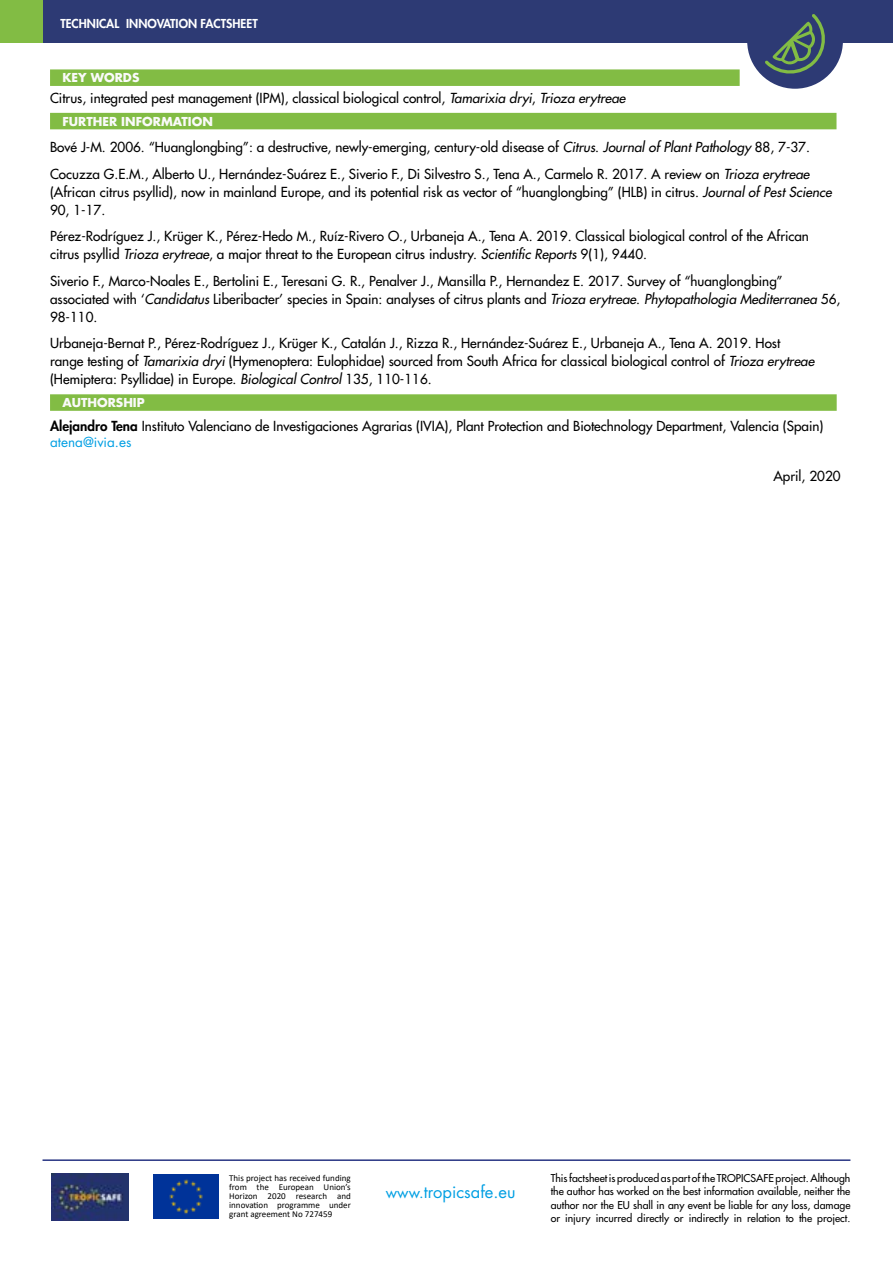
<style>
.page{position:relative;width:893px;height:1263px;background:#fff}
.page>*{position:absolute;margin:0;border:0;box-sizing:border-box;transform-origin:0 0}
.t1{font:16.5px "Futura Std";color:#009fe3}
.t2{font:500 13.5px/18px "Futura Std";color:#000}
.t3{font:700 12px "Futura Std";color:#fafafa}
.t4{font:800 12px "Futura Std";color:#fff}
.t5{font:500 10.5px/13.5px "Futura Std";color:#000;text-align:justify}
.t6{font:9px/9px "Calibri";color:#000;text-align:justify}
.s1{font-style:italic}
.s2{font-weight:800}
.s3{font-weight:400;color:#009fe3}
.s4{font-size:15px}
</style>
<div class="page">
<hr style="left:43px;top:1159px;width:807px;height:2px;background:#283583">
<div style="left:0;top:0;width:893px;height:43px;background:#2d3a74"></div>
<div style="left:0;top:0;width:43px;height:43px;background:#82bc44"></div>
<img style="left:51px;top:1173px;width:78px;height:47px">
<img style="left:153px;top:1175px;width:66px;height:44px">
<div style="left:50px;top:69px;width:690px;height:17px;background:#82bc44"></div>
<div style="left:50px;top:113px;width:786px;height:16px;background:#82bc44"></div>
<div style="left:50px;top:394px;width:787px;height:17px;background:#82bc44"></div>
<svg style="left:747px;top:14px;width:96px;height:75px"></svg>
<p class="t4" style="left:60px;top:16px;width:199px">TECHNICAL INNOVATION FACTSHEET</p>
<p class="t3" style="left:62px;top:70px;width:79px">KEY WORDS</p>
<p class="t2" style="left:50px;top:89px;width:577px">Citrus, integrated pest management (IPM), classical biological control, <span class="s1">Tamarixia dryi</span>, <span class="s1">Trioza erytreae</span></p>
<p class="t3" style="left:62px;top:113px;width:152px">FURTHER INFORMATION</p>
<p class="t2" style="left:50px;top:134px;width:761px;line-height:26.5px">Bové J-M. 2006. “Huanglongbing”: a destructive, newly-emerging, century-old disease of <span class="s1">Citrus</span>. <span class="s1">Journal of Plant Pathology</span> 88, 7-37.<br>Cocuzza G.E.M., Alberto U., Hernández-Suárez E., Siverio F., Di Silvestro S., Tena A., Carmelo R. 2017. A review on <span class="s1">Trioza erytreae</span></p>
<p class="t2" style="left:50px;top:183px;width:783px">(African citrus psyllid), now in mainland Europe, and its potential risk as vector of “huanglongbing” (HLB) in citrus. <span class="s1">Journal of Pest Science<br></span>90, 1-17.</p>
<p class="t2" style="left:50px;top:227px;width:760px">Pérez-Rodríguez J., Krüger K., Pérez-Hedo M., Ruíz-Rivero O., Urbaneja A., Tena A. 2019. Classical biological control of the African citrus psyllid <span class="s1">Trioza erytreae</span>, a major threat to the European citrus industry. <span class="s1">Scientific Reports</span> 9(1), 9440.</p>
<p class="t2" style="left:50px;top:272px;width:792px">Siverio F., Marco-Noales E., Bertolini E., Teresani G. R., Penalver J., Mansilla P., Hernandez E. 2017. Survey of “huanglongbing” associated with ‘<span class="s1">Candidatus</span> Liberibacter’ species in Spain: analyses of citrus plants and <span class="s1">Trioza erytreae</span>. <span class="s1">Phytopathologia Mediterranea</span> 56,<br>98-110.</p>
<p class="t2" style="left:50px;top:334px;width:766px">Urbaneja-Bernat P., Pérez-Rodríguez J., Krüger K., Catalán J., Rizza R., Hernández-Suárez E., Urbaneja A., Tena A. 2019. Host range testing of <span class="s1">Tamarixia dryi</span> (Hymenoptera: Eulophidae) sourced from South Africa for classical biological control of <span class="s1">Trioza erytreae </span>(Hemiptera: Psyllidae) in Europe. <span class="s1">Biological Control</span> 135, 110-116.</p>
<p class="t3" style="left:62px;top:395px;width:84px">AUTHORSHIP</p>
<p class="t2" style="left:50px;top:417px;width:775px;line-height:16.5px"><span class="s2">Alejandro Tena</span> Instituto Valenciano de Investigaciones Agrarias (IVIA), Plant Protection and Biotechnology Department, Valencia (Spain) <span class="s3">atena@ivia.es</span></p>
<p class="t2" style="left:773px;top:467px;width:69px">April, 2020</p>
<p class="t6" style="left:229px;top:1173px;width:123px">This project has received funding from the European Union’s Horizon 2020 research and innovation programme under grant agreement No 727459</p>
<p class="t1" style="left:386px;top:1181px;width:131px"><span class="s4">www.</span>tropicsafe.eu</p>
<p class="t5" style="left:551px;top:1171px;width:301px">This factsheet is produced as part of the TROPICSAFE project. Although the author has worked on the best information available, neither the author nor the EU shall in any event be liable for any loss, damage or injury incurred directly or indirectly in relation to the project.</p>
</div>
